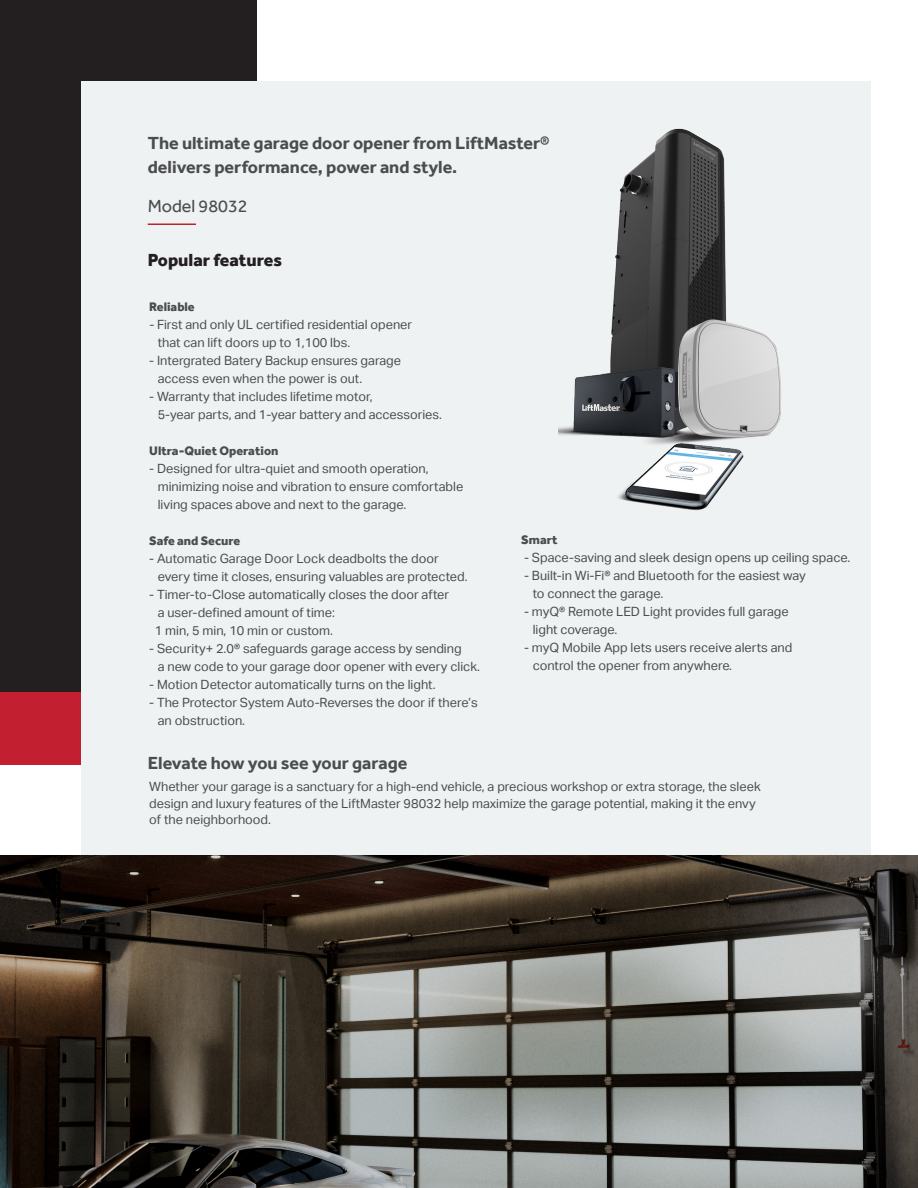
<style>
.page{position:relative;width:918px;height:1188px;background:#fff}
.page>*{position:absolute;margin:0;border:0;box-sizing:border-box;transform-origin:0 0}
.Model_Number-Description_Gray{font:700 18px "Effra";color:#4b4c4d}
.Headline{font:800 18px "Effra";color:#231f20}
.Model_Number-Description_Gray-2{font:18px "Effra";color:#4b4c4d}
.Subhead{font:12.75px "Aktiv Grotesk";color:#4b4c4d}
.Body{font:12.75px "Aktiv Grotesk";color:#4b4c4d}
.Model_Number-In_The_Box{font:12.75px "Aktiv Grotesk";color:#4b4c4d}
.Subhead-2{font:800 12.75px "Effra";color:#4b4c4d}
.s1{font-family:"Effra"}
</style>
<div class="page">
<div style="left:0;top:691px;width:256px;height:74px;background:#c21f31"></div>
<div style="left:0;top:0;width:256px;height:691px;background:#231f20"></div>
<div style="left:81px;top:81px;width:790px;height:1026px;background:#eff2f3"></div>
<hr style="left:148px;top:224px;width:48px;height:1px;background:#c21f31">
<img style="left:558px;top:128px;width:223px;height:383px">
<img style="left:0;top:855px;width:918px;height:333px">
<p class="Model_Number-Description_Gray" style="left:148px;top:132px;width:403px">The ultimate garage door opener from LiftMaster®</p>
<p class="Model_Number-Description_Gray" style="left:148px;top:156px;width:311px">delivers performance, power and style.</p>
<p class="Model_Number-Description_Gray-2" style="left:148px;top:195px;width:101px">Model 98032</p>
<p class="Headline" style="left:148px;top:249px;width:136px">Popular features</p>
<p class="Subhead-2" style="left:149px;top:299px;width:47px">Reliable</p>
<p class="Subhead" style="left:149px;top:317px;width:264px"><span class="s1">-</span> First and only UL certified residential opener</p>
<p class="Subhead" style="left:158px;top:335px;width:194px">that can lift doors up to 1,100 lbs.</p>
<p class="Subhead" style="left:149px;top:353px;width:253px">- Intergrated Batery Backup ensures garage</p>
<p class="Subhead" style="left:158px;top:371px;width:206px">access even when the power is out.</p>
<p class="Subhead" style="left:149px;top:389px;width:225px">- Warranty that includes lifetime motor,</p>
<p class="Subhead" style="left:158px;top:407px;width:286px">5-year parts, and 1-year battery and accessories.</p>
<p class="Subhead-2" style="left:149px;top:443px;width:131px">Ultra-Quiet Operation</p>
<p class="Subhead" style="left:149px;top:461px;width:281px">- Designed for ultra-quiet and smooth operation,</p>
<p class="Subhead" style="left:158px;top:479px;width:307px">minimizing noise and vibration to ensure comfortable</p>
<p class="Subhead" style="left:158px;top:497px;width:250px">living spaces above and next to the garage.</p>
<p class="Subhead-2" style="left:149px;top:533px;width:93px">Safe and Secure</p>
<p class="Subhead" style="left:149px;top:551px;width:291px">- Automatic Garage Door Lock deadbolts the door</p>
<p class="Subhead" style="left:158px;top:569px;width:311px">every time it closes, ensuring valuables are protected.</p>
<p class="Subhead" style="left:149px;top:587px;width:301px">- Timer-to-Close automatically closes the door after</p>
<p class="Subhead" style="left:158px;top:605px;width:179px">a user-defined amount of time:</p>
<p class="Subhead" style="left:155px;top:623px;width:180px">1 min, 5 min, 10 min or custom.</p>
<p class="Subhead" style="left:149px;top:641px;width:314px">- Security+ 2.0® safeguards garage access by sending</p>
<p class="Subhead" style="left:158px;top:659px;width:324px">a new code to your garage door opener with every click.</p>
<p class="Subhead" style="left:149px;top:677px;width:288px">- Motion Detector automatically turns on the light.</p>
<p class="Subhead" style="left:149px;top:695px;width:330px">- The Protector System Auto-Reverses the door if there’s</p>
<p class="Subhead" style="left:158px;top:713px;width:89px">an obstruction.</p>
<p class="Model_Number-Description_Gray" style="left:148px;top:753px;width:261px">Elevate how you see your garage</p>
<p class="Subhead-2" style="left:521px;top:532px;width:38px">Smart</p>
<p class="Body" style="left:524px;top:550px;width:328px">- Space-saving and sleek design opens up ceiling space.</p>
<p class="Body" style="left:524px;top:568px;width:283px">- Built-in Wi-Fi® and Bluetooth for the easiest way</p>
<p class="Body" style="left:533px;top:586px;width:132px">to connect the garage.</p>
<p class="Body" style="left:524px;top:604px;width:266px">- myQ® Remote LED Light provides full garage</p>
<p class="Body" style="left:533px;top:622px;width:86px">light coverage.</p>
<p class="Body" style="left:524px;top:640px;width:270px">- myQ Mobile App lets users receive alerts and</p>
<p class="Body" style="left:533px;top:658px;width:201px">control the opener from anywhere.</p>
<p class="Model_Number-In_The_Box" style="left:149px;top:779px;width:613px">Whether your garage is a sanctuary for a high-end vehicle, a precious workshop or extra storage, the sleek</p>
<p class="Model_Number-In_The_Box" style="left:149px;top:796px;width:608px">design and luxury features of the LiftMaster 98032 help maximize the garage potential, making it the envy</p>
<p class="Model_Number-In_The_Box" style="left:149px;top:812px;width:123px">of the neighborhood.</p>
</div>
